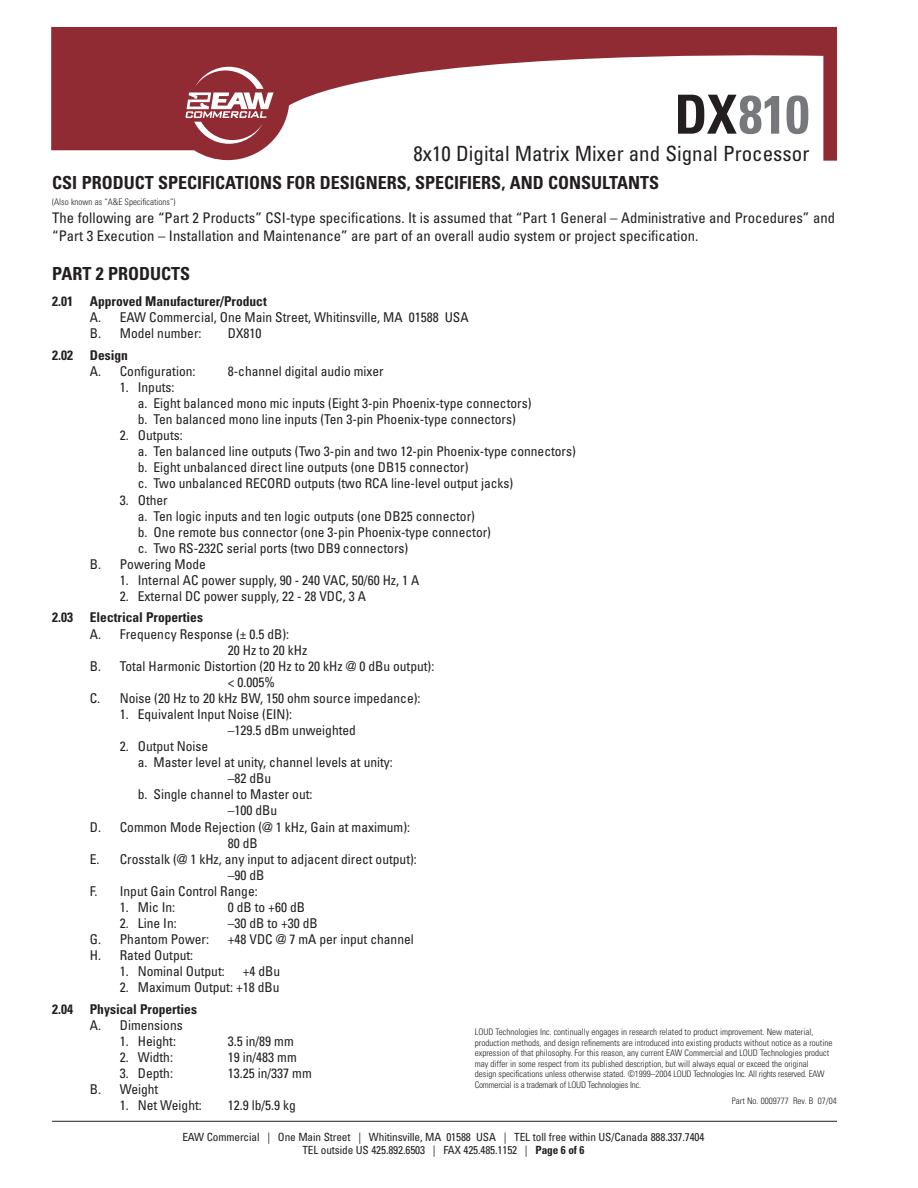
<style>
.page{position:relative;width:918px;height:1188px;background:#fff}
.page>*{position:absolute;margin:0;border:0;box-sizing:border-box;transform-origin:0 0}
.t1{font:700 condensed 54px "Univers";letter-spacing:-.01em;color:#76787b}
.t2{font:condensed 21px "Univers";color:#231f20}
.sub_1{font:700 condensed 18px "Univers";color:#231f20}
.body{font:condensed 14.7px/18px "Univers";color:#231f20}
.CSI_Spec{font:condensed 13.5px "Univers";color:#231f20}
.CSI_Spec_Headers{font:700 condensed 13.5px "Univers";color:#231f20}
.Address_Bar{font:condensed 11.25px/13.5px "Univers";letter-spacing:-.01em;color:#231f20;text-align:center}
.footnote{font:300 condensed 9px/10.5px "Univers";color:#231f20}
.s1{color:#231f20}
.s2{font-weight:700}
</style>
<div class="page">
<svg style="left:51px;top:27px;width:786px;height:134px"></svg>
<svg style="left:185px;top:67px;width:89px;height:77px"></svg>
<hr style="left:52px;top:1121px;width:785px;height:1px;background:#231f20">
<h1 class="t1" style="left:674px;top:81px;width:136px"><span class="s1">DX</span>810</h1>
<h2 class="t2" style="left:414px;top:140px;width:397px">8x10 Digital Matrix Mixer and Signal Processor</h2>
<p class="sub_1" style="left:52px;top:172px;width:608px">CSI PRODUCT SPECIFICATIONS FOR DESIGNERS, SPECIFIERS, AND CONSULTANTS</p>
<p class="footnote" style="left:52px;top:197px;width:125px">(Also known as “A&amp;E Specifications”)</p>
<p class="body" style="left:52px;top:209px;width:784px">The following are “Part 2 Products” CSI-type specifications. It is assumed that “Part 1 General – Administrative and Procedures” and “Part 3 Execution – Installation and Maintenance” are part of an overall audio system or project specification.</p>
<p class="sub_1" style="left:52px;top:263px;width:139px">PART 2 PRODUCTS</p>
<p class="CSI_Spec_Headers" style="left:52px;top:293px;width:216px">2.01 Approved Manufacturer/Product</p>
<p class="CSI_Spec" style="left:90px;top:309px;width:380px">A. EAW Commercial, One Main Street, Whitinsville, MA 01588 USA</p>
<p class="CSI_Spec" style="left:90px;top:325px;width:113px">B. Model number:</p>
<p class="CSI_Spec" style="left:228px;top:325px;width:35px">DX810</p>
<p class="CSI_Spec_Headers" style="left:52px;top:347px;width:77px">2.02 Design</p>
<p class="CSI_Spec" style="left:90px;top:363px;width:107px">A. Configuration:</p>
<p class="CSI_Spec" style="left:228px;top:363px;width:157px">8-channel digital audio mixer</p>
<p class="CSI_Spec" style="left:120px;top:379px;width:56px">1. Inputs:</p>
<p class="CSI_Spec" style="left:138px;top:395px;width:395px">a. Eight balanced mono mic inputs (Eight 3-pin Phoenix-type connectors)</p>
<p class="CSI_Spec" style="left:138px;top:411px;width:380px">b. Ten balanced mono line inputs (Ten 3-pin Phoenix-type connectors)</p>
<p class="CSI_Spec" style="left:120px;top:427px;width:64px">2. Outputs:</p>
<p class="CSI_Spec" style="left:138px;top:443px;width:440px">a. Ten balanced line outputs (Two 3-pin and two 12-pin Phoenix-type connectors)</p>
<p class="CSI_Spec" style="left:138px;top:459px;width:332px">b. Eight unbalanced direct line outputs (one DB15 connector)</p>
<p class="CSI_Spec" style="left:138px;top:475px;width:377px">c. Two unbalanced RECORD outputs (two RCA line-level output jacks)</p>
<p class="CSI_Spec" style="left:120px;top:491px;width:49px">3. Other</p>
<p class="CSI_Spec" style="left:138px;top:507px;width:339px">a. Ten logic inputs and ten logic outputs (one DB25 connector)</p>
<p class="CSI_Spec" style="left:138px;top:523px;width:355px">b. One remote bus connector (one 3-pin Phoenix-type connector)</p>
<p class="CSI_Spec" style="left:138px;top:539px;width:272px">c. Two RS-232C serial ports (two DB9 connectors)</p>
<p class="CSI_Spec" style="left:90px;top:555px;width:118px">B. Powering Mode</p>
<p class="CSI_Spec" style="left:120px;top:572px;width:301px">1. Internal AC power supply, 90 - 240 VAC, 50/60 Hz, 1 A</p>
<p class="CSI_Spec" style="left:120px;top:588px;width:248px">2. External DC power supply, 22 - 28 VDC, 3 A</p>
<p class="CSI_Spec_Headers" style="left:52px;top:609px;width:152px">2.03 Electrical Properties</p>
<p class="CSI_Spec" style="left:90px;top:625px;width:201px">A. Frequency Response (± 0.5 dB):</p>
<p class="CSI_Spec" style="left:228px;top:641px;width:81px">20 Hz to 20 kHz</p>
<p class="CSI_Spec" style="left:90px;top:657px;width:346px">B. Total Harmonic Distortion (20 Hz to 20 kHz @ 0 dBu output):</p>
<p class="CSI_Spec" style="left:228px;top:673px;width:49px">&lt; 0.005%</p>
<p class="CSI_Spec" style="left:90px;top:690px;width:332px">C. Noise (20 Hz to 20 kHz BW, 150 ohm source impedance):</p>
<p class="CSI_Spec" style="left:120px;top:706px;width:174px">1. Equivalent Input Noise (EIN):</p>
<p class="CSI_Spec" style="left:228px;top:722px;width:130px">–129.5 dBm unweighted</p>
<p class="CSI_Spec" style="left:120px;top:738px;width:90px">2. Output Noise</p>
<p class="CSI_Spec" style="left:138px;top:754px;width:257px">a. Master level at unity, channel levels at unity:</p>
<p class="CSI_Spec" style="left:228px;top:770px;width:45px">–82 dBu</p>
<p class="CSI_Spec" style="left:138px;top:786px;width:176px">b. Single channel to Master out:</p>
<p class="CSI_Spec" style="left:228px;top:802px;width:51px">–100 dBu</p>
<p class="CSI_Spec" style="left:90px;top:818px;width:322px">D. Common Mode Rejection (@ 1 kHz, Gain at maximum):</p>
<p class="CSI_Spec" style="left:228px;top:834px;width:31px">80 dB</p>
<p class="CSI_Spec" style="left:90px;top:850px;width:329px">E. Crosstalk (@ 1 kHz, any input to adjacent direct output):</p>
<p class="CSI_Spec" style="left:228px;top:866px;width:38px">–90 dB</p>
<p class="CSI_Spec" style="left:90px;top:882px;width:169px">F. Input Gain Control Range:</p>
<p class="CSI_Spec" style="left:120px;top:899px;width:57px">1. Mic In:</p>
<p class="CSI_Spec" style="left:228px;top:899px;width:79px">0 dB to +60 dB</p>
<p class="CSI_Spec" style="left:120px;top:915px;width:58px">2. Line In:</p>
<p class="CSI_Spec" style="left:228px;top:915px;width:91px">–30 dB to +30 dB</p>
<p class="CSI_Spec" style="left:90px;top:931px;width:121px">G. Phantom Power:</p>
<p class="CSI_Spec" style="left:228px;top:931px;width:188px">+48 VDC @ 7 mA per input channel</p>
<p class="CSI_Spec" style="left:90px;top:947px;width:105px">H. Rated Output:</p>
<p class="CSI_Spec" style="left:120px;top:963px;width:106px">1. Nominal Output:</p>
<p class="CSI_Spec" style="left:243px;top:963px;width:39px">+4 dBu</p>
<p class="CSI_Spec" style="left:120px;top:979px;width:161px">2. Maximum Output: +18 dBu</p>
<p class="CSI_Spec_Headers" style="left:52px;top:1001px;width:146px">2.04 Physical Properties</p>
<p class="CSI_Spec" style="left:90px;top:1017px;width:94px">A. Dimensions</p>
<p class="CSI_Spec" style="left:120px;top:1033px;width:58px">1. Height:</p>
<p class="CSI_Spec" style="left:228px;top:1033px;width:67px">3.5 in/89 mm</p>
<p class="CSI_Spec" style="left:120px;top:1049px;width:55px">2. Width:</p>
<p class="CSI_Spec" style="left:228px;top:1049px;width:70px">19 in/483 mm</p>
<p class="CSI_Spec" style="left:120px;top:1065px;width:55px">3. Depth:</p>
<p class="CSI_Spec" style="left:228px;top:1065px;width:85px">13.25 in/337 mm</p>
<p class="CSI_Spec" style="left:90px;top:1081px;width:70px">B. Weight</p>
<p class="CSI_Spec" style="left:120px;top:1097px;width:84px">1. Net Weight:</p>
<p class="CSI_Spec" style="left:228px;top:1097px;width:70px">12.9 lb/5.9 kg</p>
<p class="footnote" style="left:732px;top:1096px;width:106px">Part No. 0009777 Rev. B 07/04</p>
<p class="footnote" style="left:475px;top:1027px;width:359px">LOUD Technologies Inc. continually engages in research related to product improvement. New material, production methods, and design refinements are introduced into existing products without notice as a routine expression of that philosophy. For this reason, any current EAW Commercial and LOUD Technologies product may differ in some respect from its published description, but will always equal or exceed the original design specifications unless otherwise stated. ©1999–2004 LOUD Technologies Inc. All rights reserved. EAW Commercial is a trademark of LOUD Technologies Inc.</p>
<p class="Address_Bar" style="left:182px;top:1130px;width:524px">EAW Commercial | One Main Street | Whitinsville, MA 01588 USA | TEL toll free within US/Canada 888.337.7404<br>TEL outside US 425.892.6503 | FAX 425.485.1152 | <span class="s2">Page 6 of 6</span></p>
</div>
